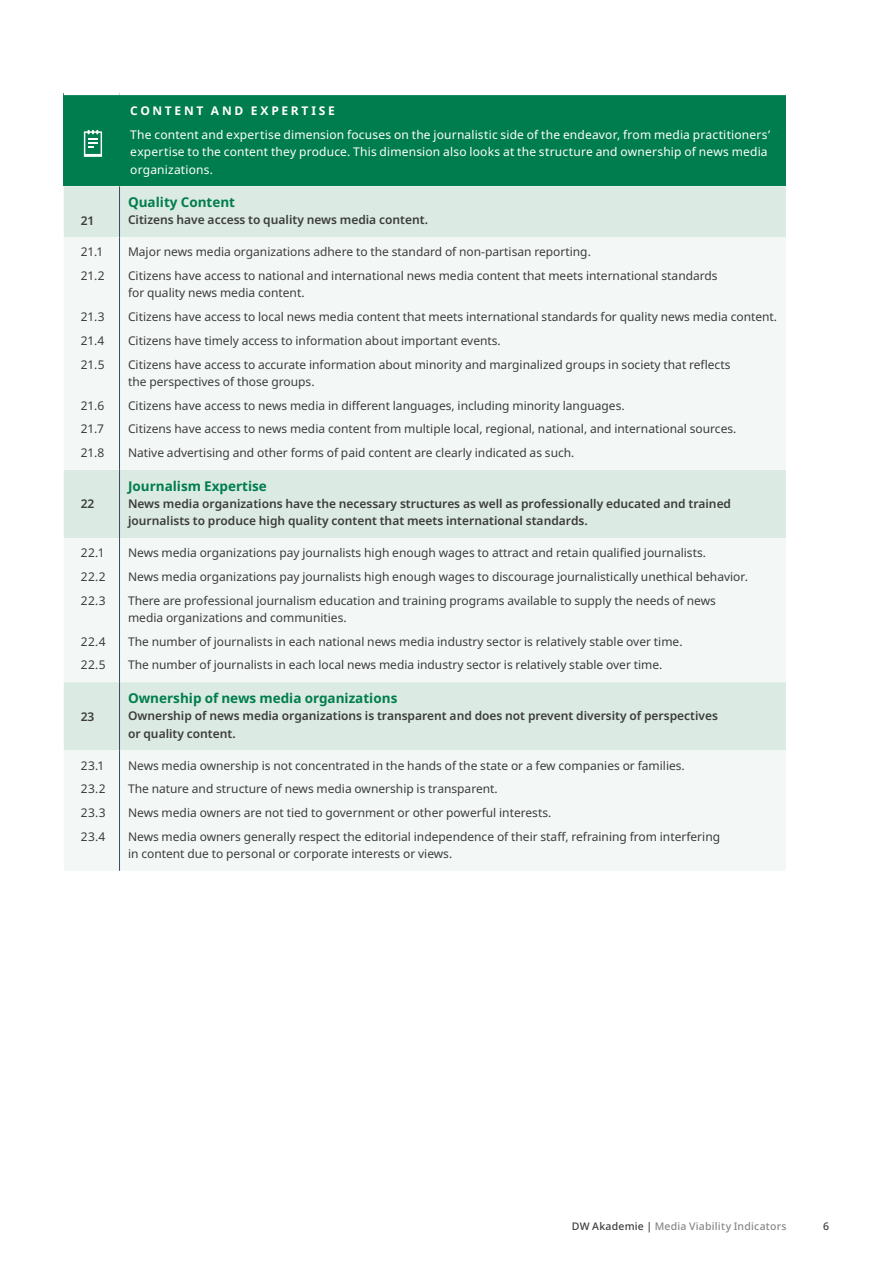
<style>
.page{position:relative;width:893px;height:1263px;background:#fff}
.page>*{position:absolute;margin:0;border:0;box-sizing:border-box;transform-origin:0 0}
.t1{font:700 13.5px "Noto Sans";color:#007d4e}
.t2{font:12px/23.7px "Noto Sans";color:#3c3c3b}
.t3{font:600 12px/17.4px "Noto Sans";color:#3c3c3b}
.t4{font:12px/17.4px "Noto Sans";letter-spacing:.015em;color:#fff}
.t5{font:700 12px "Noto Sans";letter-spacing:.225em;color:#fff}
.t6{font:500 10.5px "Noto Sans";letter-spacing:.02em;color:#878787}
.t7{font:500 10.5px "Noto Sans";color:#3c3c3b}
.s1{color:#3c3c3b}
</style>
<div class="page">
<div style="left:64px;top:94px;width:722px;height:92px;background:#007d4e"></div>
<div style="left:64px;top:186px;width:722px;height:51px;background:#dbeae2"></div>
<svg style="left:64px;top:237px;width:722px;height:634px;fill:#f3f8f6"></svg>
<hr style="left:119px;top:186px;width:1px;height:51px;background:#394e5c">
<hr style="left:119px;top:237px;width:1px;height:233px;background:#394e5c">
<hr style="left:119px;top:470px;width:1px;height:68px;background:#394e5c">
<hr style="left:119px;top:538px;width:1px;height:144px;background:#394e5c">
<hr style="left:119px;top:682px;width:1px;height:68px;background:#394e5c">
<hr style="left:119px;top:750px;width:1px;height:121px;background:#394e5c">
<hr style="left:64px;top:92px;width:56px;height:3px;background:#fff">
<hr style="left:120px;top:92px;width:666px;height:3px;background:#fff">
<svg style="left:84px;top:130px;width:18px;height:27px"></svg>
<p class="t3" style="left:81px;top:212px;width:15px">21</p>
<p class="t2" style="left:81px;top:241px;width:25px">21.1<br>21.2</p>
<p class="t2" style="left:81px;top:305px;width:25px;text-align:justify">21.3<br>21.4<br>21.5</p>
<p class="t2" style="left:81px;top:394px;width:25px;text-align:justify">21.6<br>21.7<br>21.8</p>
<p class="t3" style="left:81px;top:495px;width:15px">22</p>
<p class="t2" style="left:81px;top:541px;width:27px;text-align:justify">22.1<br>22.2<br>22.3</p>
<p class="t2" style="left:81px;top:630px;width:26px">22.4<br>22.5</p>
<p class="t3" style="left:81px;top:708px;width:15px">23</p>
<p class="t5" style="left:130px;top:102px;width:206px">CONTENT AND EXPERTISE</p>
<p class="t4" style="left:130px;top:126px;width:641px">The content and expertise dimension focuses on the journalistic side of the endeavor, from media practitioners’ expertise to the content they produce. This dimension also looks at the structure and ownership of news media organizations.</p>
<p class="t1" style="left:128px;top:193px;width:109px">Quality Content</p>
<p class="t3" style="left:128px;top:212px;width:301px">Citizens have access to quality news media content.</p>
<p class="t2" style="left:128px;top:240px;width:591px">Major news media organizations adhere to the standard of non-partisan reporting.<br>Citizens have access to national and international news media content that meets international standards</p>
<p class="t2" style="left:128px;top:282px;width:651px">for quality news media content.<br>Citizens have access to local news media content that meets international standards for quality news media content.<br>Citizens have timely access to information about important events.<br>Citizens have access to accurate information about minority and marginalized groups in society that reflects</p>
<p class="t2" style="left:128px;top:370px;width:610px">the perspectives of those groups.<br>Citizens have access to news media in different languages, including minority languages.<br>Citizens have access to news media content from multiple local, regional, national, and international sources.<br>Native advertising and other forms of paid content are clearly indicated as such.</p>
<p class="t1" style="left:128px;top:476px;width:140px">Journalism Expertise</p>
<p class="t3" style="left:128px;top:495px;width:605px">News media organizations have the necessary structures as well as professionally educated and trained journalists to produce high quality content that meets international standards.</p>
<p class="t2" style="left:128px;top:541px;width:621px">News media organizations pay journalists high enough wages to attract and retain qualified journalists.<br>News media organizations pay journalists high enough wages to discourage journalistically unethical behavior.<br>There are professional journalism education and training programs available to supply the needs of news</p>
<p class="t2" style="left:128px;top:606px;width:556px">media organizations and communities.<br>The number of journalists in each national news media industry sector is relatively stable over time.<br>The number of journalists in each local news media industry sector is relatively stable over time.</p>
<p class="t1" style="left:128px;top:688px;width:271px">Ownership of news media organizations</p>
<p class="t3" style="left:128px;top:707px;width:591px">Ownership of news media organizations is transparent and does not prevent diversity of perspectives or quality content.</p>
<p class="t2" style="left:81px;top:754px;width:26px;text-align:justify">23.1<br>23.2<br>23.3<br>23.4</p>
<p class="t2" style="left:128px;top:754px;width:594px">News media ownership is not concentrated in the hands of the state or a few companies or families.<br>The nature and structure of news media ownership is transparent.<br>News media owners are not tied to government or other powerful interests.<br>News media owners generally respect the editorial independence of their staff, refraining from interfering</p>
<p class="t2" style="left:128px;top:842px;width:326px">in content due to personal or corporate interests or views.</p>
<p class="t6" style="left:572px;top:1219px;width:216px"><span class="s1">DW Akademie |</span> Media Viability Indicators</p>
<p class="t7" style="left:823px;top:1219px;width:8px">6</p>
</div>
